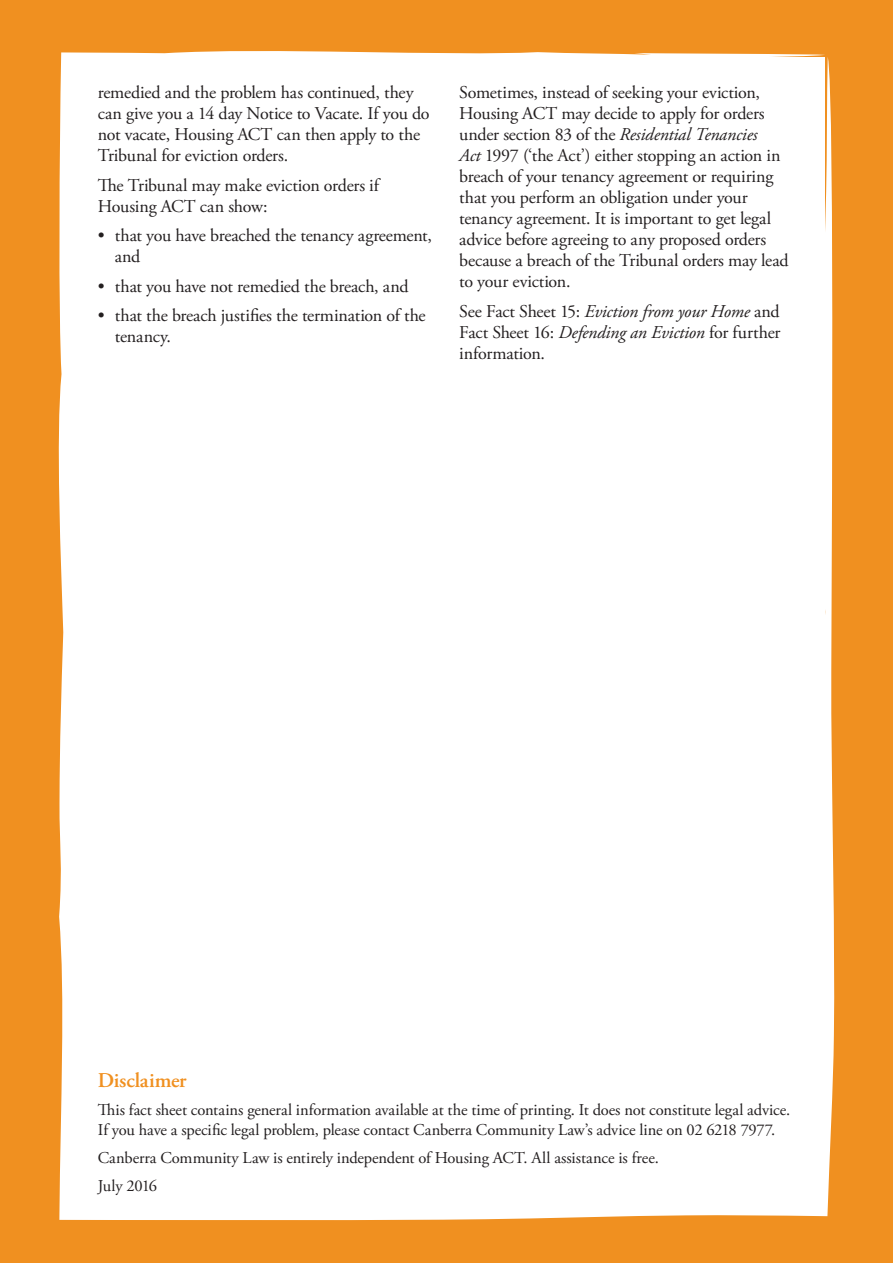
<style>
.page{position:relative;width:893px;height:1263px;background:#f09020}
.page>*{position:absolute;margin:0;border:0;box-sizing:border-box;transform-origin:0 0}
.t1{font:600 21px "Adobe Garamond Pro";letter-spacing:-.01em;color:#f09020}
.t2{font:18px/21px "Adobe Garamond Pro";letter-spacing:-.015em;color:#231f20}
.t3{font:16.5px/19.5px "Adobe Garamond Pro";letter-spacing:-.005em;color:#231f20}
.s1{font-style:italic}
</style>
<div class="page">
<div style="left:58px;top:51px;width:777px;height:1169px;background:#fff"></div>
<p class="t2" style="left:98px;top:83px;width:333px">remedied and the problem has continued, they can give you a 14 day Notice to Vacate. If you do not vacate, Housing ACT can then apply to the Tribunal for eviction orders.</p>
<p class="t2" style="left:98px;top:175px;width:283px">The Tribunal may make eviction orders if<br>Housing ACT can show:</p>
<p class="t2" style="left:115px;top:226px;width:319px;text-indent:-17px">• that you have breached the tenancy agreement, and</p>
<p class="t2" style="left:98px;top:276px;width:312px">• that you have not remedied the breach, and</p>
<p class="t2" style="left:115px;top:306px;width:312px;text-indent:-17px">• that the breach justifies the termination of the tenancy.</p>
<p class="t2" style="left:459px;top:83px;width:331px">Sometimes, instead of seeking your eviction, Housing ACT may decide to apply for orders under section 83 of the <span class="s1">Residential Tenancies<br>Act</span> 1997 (‘the Act’) either stopping an action in breach of your tenancy agreement or requiring that you perform an obligation under your tenancy agreement. It is important to get legal advice before agreeing to any proposed orders because a breach of the Tribunal orders may lead to your eviction.</p>
<p class="t2" style="left:459px;top:301px;width:323px;text-align:justify">See Fact Sheet 15: <span class="s1">Eviction from your Home</span> and Fact Sheet 16: <span class="s1">Defending an Eviction</span> for further information.</p>
<p class="t1" style="left:98px;top:1068px;width:90px">Disclaimer</p>
<p class="t3" style="left:98px;top:1101px;width:694px">This fact sheet contains general information available at the time of printing. It does not constitute legal advice.<br>If you have a specific legal problem, please contact Canberra Community Law’s advice line on 02 6218 7977.</p>
<p class="t3" style="left:98px;top:1144px;width:563px;line-height:28px">Canberra Community Law is entirely independent of Housing ACT. All assistance is free.<br>July 2016</p>
</div>
